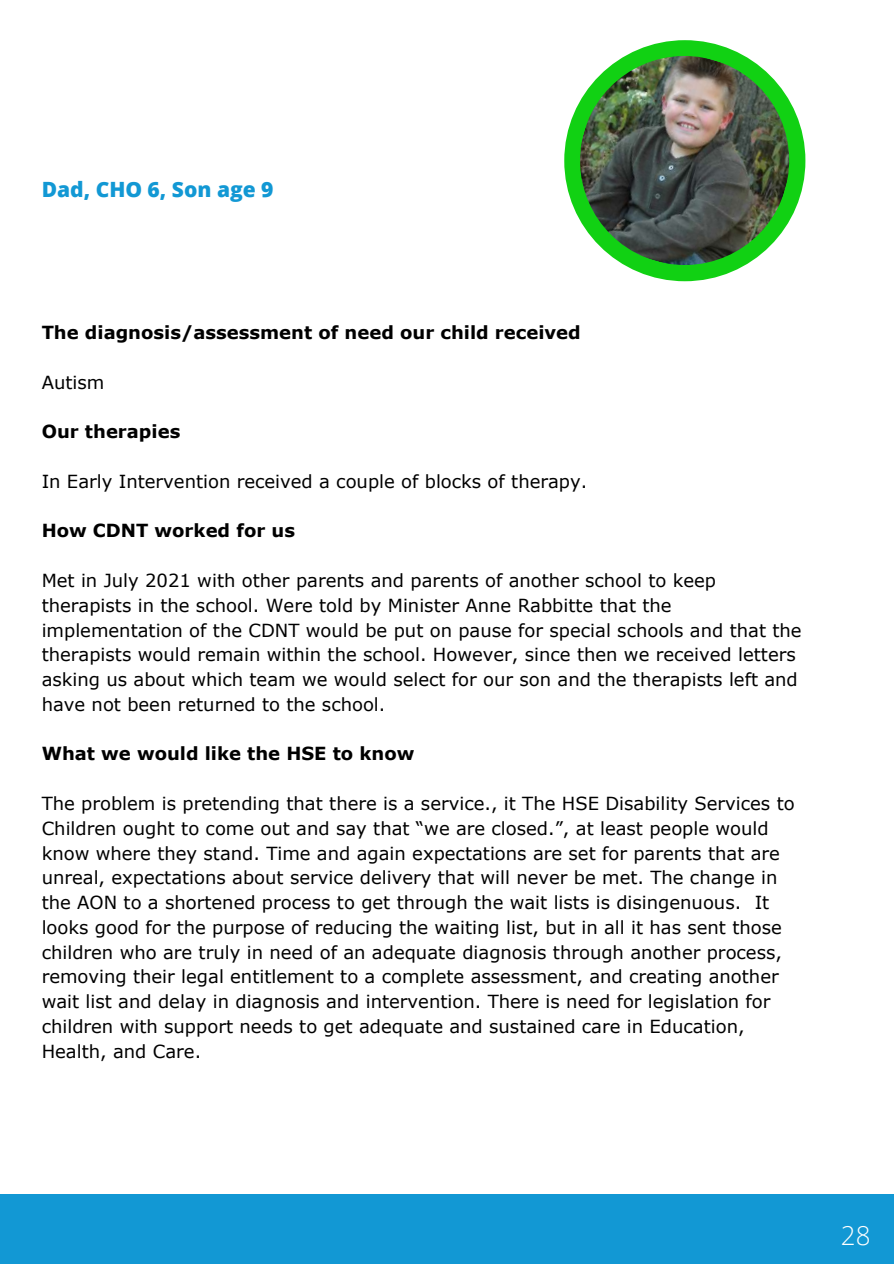
<style>
.page{position:relative;width:894px;height:1264px;background:#fff}
.page>*{position:absolute;margin:0;border:0;box-sizing:border-box;transform-origin:0 0}
.t1{font:300 25.95px "Open Sans";color:#fff}
.t2{font:800 21px "Open Sans";color:#1298d4}
.t3{font:18px/24.8px "Verdana";color:#000}
.t4{font:700 18px "Verdana";color:#000}
</style>
<div class="page">
<div style="left:0;top:1194px;width:893px;height:69px;background:#1298d4"></div>
<img style="left:568px;top:44px;width:232px;height:233px">
<p class="t2" style="left:42px;top:175px;width:233px">Dad, CHO 6, Son age 9</p>
<p class="t4" style="left:42px;top:321px;width:540px">The diagnosis/assessment of need our child received</p>
<p class="t3" style="left:42px;top:369px;width:64px">Autism</p>
<p class="t4" style="left:42px;top:420px;width:140px">Our therapies</p>
<p class="t3" style="left:42px;top:468px;width:547px">In Early Intervention received a couple of blocks of therapy.</p>
<p class="t4" style="left:42px;top:519px;width:255px">How CDNT worked for us</p>
<p class="t3" style="left:42px;top:567px;width:761px">Met in July 2021 with other parents and parents of another school to keep therapists in the school. Were told by Minister Anne Rabbitte that the implementation of the CDNT would be put on pause for special schools and that the therapists would remain within the school. However, since then we received letters asking us about which team we would select for our son and the therapists left and have not been returned to the school.</p>
<p class="t4" style="left:42px;top:742px;width:374px">What we would like the HSE to know</p>
<p class="t3" style="left:42px;top:790px;width:754px">The problem is pretending that there is a service., it The HSE Disability Services to Children ought to come out and say that “we are closed.”, at least people would know where they stand. Time and again expectations are set for parents that are unreal, expectations about service delivery that will never be met. The change in the AON to a shortened process to get through the wait lists is disingenuous. It looks good for the purpose of reducing the waiting list, but in all it has sent those children who are truly in need of an adequate diagnosis through another process, removing their legal entitlement to a complete assessment, and creating another wait list and delay in diagnosis and intervention. There is need for legislation for children with support needs to get adequate and sustained care in Education, Health, and Care.</p>
<h1 class="t1" style="left:840px;top:1217px;width:31px">28</h1>
</div>
